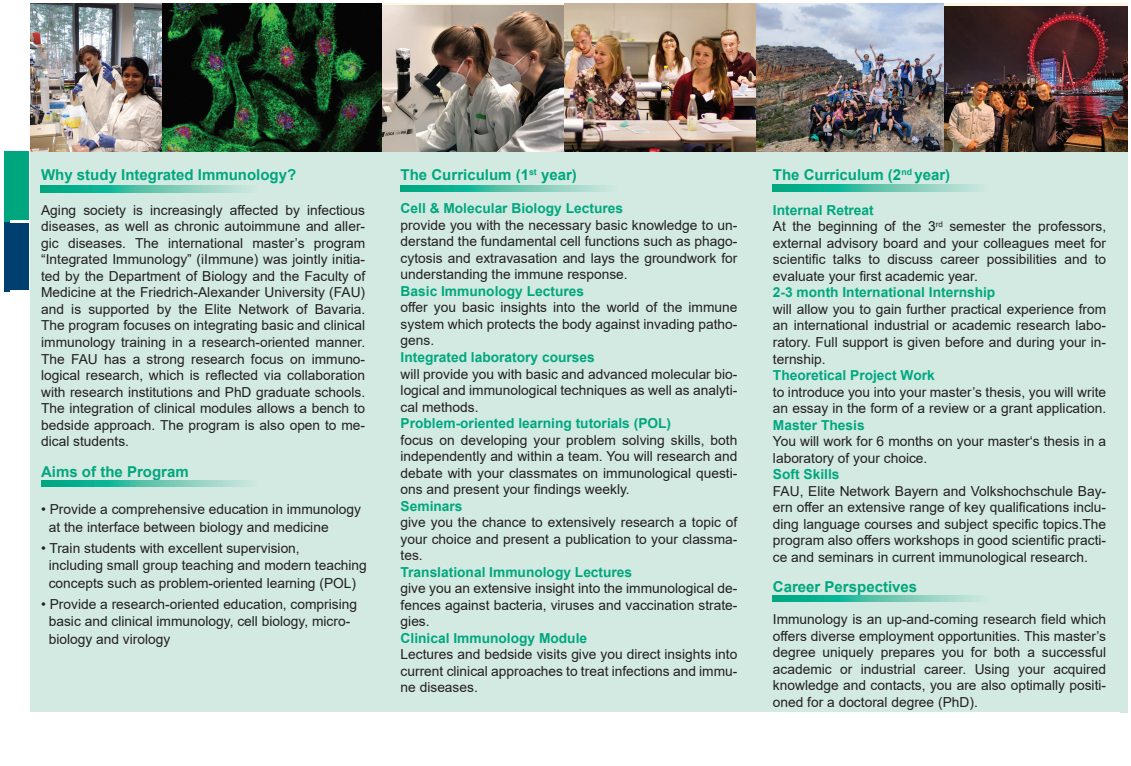
<style>
.page{position:relative;width:1131px;height:766px;background:#fff}
.page>*{position:absolute;margin:0;border:0;box-sizing:border-box;transform-origin:0 0}
.t1{font:700 15px "Arial";color:#00a77e}
.t2{font:13.75px/16.5px "Arial";color:#231f20;text-align:justify}
.t3{font:700 13.75px "Arial";color:#00a77e}
.s1{font-weight:700;color:#00a77e}
</style>
<div class="page">
<div style="left:755px;top:151px;width:372px;height:561px;background:#d2eae2"></div>
<div style="left:30px;top:151px;width:353px;height:561px;background:#d2eae2"></div>
<div style="left:383px;top:151px;width:372px;height:561px;background:#d2eae2"></div>
<div style="left:4px;top:221px;width:24px;height:70px;background:#004071"></div>
<div style="left:4px;top:151px;width:24px;height:70px;background:#00a77e"></div>
<svg style="left:11px;top:290px;width:17px;height:1px"></svg>
<svg style="left:11px;top:220px;width:17px;height:2px"></svg>
<svg style="left:41px;top:186px;width:207px;height:6px"></svg>
<svg style="left:42px;top:480px;width:207px;height:6px"></svg>
<svg style="left:400px;top:185px;width:208px;height:6px"></svg>
<svg style="left:772px;top:185px;width:207px;height:6px"></svg>
<svg style="left:772px;top:595px;width:207px;height:6px"></svg>
<img style="left:943px;top:6px;width:184px;height:145px">
<img style="left:755px;top:4px;width:188px;height:147px">
<img style="left:30px;top:4px;width:353px;height:147px">
<svg style="left:229px;top:11px;width:148px;height:140px;background:#16351c"></svg>
<img style="left:383px;top:4px;width:181px;height:147px">
<img style="left:564px;top:4px;width:191px;height:147px">
<p class="t1" style="left:41px;top:164px;width:257px">Why study Integrated Immunology?</p>
<p class="t2" style="left:41px;top:202px;width:325px">Aging society is increasingly affected by infectious diseases, as well as chronic autoimmune and aller&shy;gic diseases. The international master’s program “Integrated Immunology” (iImmune) was jointly initia&shy;ted by the Department of Biology and the Faculty of Medicine at the Friedrich-Alexander University (FAU) and is supported by the Elite Network of Bavaria.<br>The program focuses on integrating basic and clinical immunology training in a research-oriented manner.<br>The FAU has a strong research focus on immuno&shy;logical research, which is reflected via collaboration with research institutions and PhD graduate schools.<br>The integration of clinical modules allows a bench to bedside approach. The program is also open to me&shy;dical students.</p>
<p class="t1" style="left:41px;top:460px;width:149px">Aims of the Program</p>
<p class="t2" style="left:49px;top:500px;width:314px;line-height:17.5px;text-indent:-8px">• Provide a comprehensive education in immunology at the interface between biology and medicine</p>
<p class="t2" style="left:49px;top:539px;width:319px;line-height:17.5px;text-align:left;text-indent:-8px">• Train students with excellent supervision,<br>including small group teaching and modern teaching concepts such as problem-oriented learning (POL)</p>
<p class="t2" style="left:49px;top:595px;width:310px;line-height:17.5px;text-align:left;text-indent:-8px">• Provide a research-oriented education, comprising basic and clinical immunology, cell biology, micro&shy;biology and virology</p>
<p class="t1" style="left:400px;top:164px;width:178px">The Curriculum (1<sup>st</sup> year)</p>
<p class="t3" style="left:400px;top:199px;width:224px">Cell &amp; Molecular Biology Lectures</p>
<p class="t2" style="left:400px;top:217px;width:338px">provide you with the necessary basic knowledge to un&shy;derstand the fundamental cell functions such as phago&shy;cytosis and extravasation and lays the groundwork for understanding the immune response.</p>
<p class="t3" style="left:400px;top:281px;width:185px">Basic Immunology Lectures</p>
<p class="t2" style="left:400px;top:299px;width:338px">offer you basic insights into the world of the immune system which protects the body against invading patho&shy;gens.</p>
<p class="t3" style="left:400px;top:347px;width:196px">Integrated laboratory courses</p>
<p class="t2" style="left:400px;top:365px;width:338px">will provide you with basic and advanced molecular bio&shy;logical and immunological techniques as well as analyti&shy;cal methods.</p>
<p class="t3" style="left:400px;top:413px;width:272px">Problem-oriented learning tutorials (POL)</p>
<p class="t2" style="left:400px;top:431px;width:338px">focus on developing your problem solving skills, both independently and within a team. You will research and debate with your classmates on immunological questi&shy;ons and present your findings weekly.</p>
<p class="t3" style="left:400px;top:496px;width:63px">Seminars</p>
<p class="t2" style="left:400px;top:514px;width:338px">give you the chance to extensively research a topic of your choice and present a publication to your classma&shy;tes.</p>
<p class="t3" style="left:400px;top:562px;width:233px">Translational Immunology Lectures</p>
<p class="t2" style="left:400px;top:580px;width:338px">give you an extensive insight into the immunological de&shy;fences against bacteria, viruses and vaccination strate&shy;gies.</p>
<p class="t3" style="left:400px;top:628px;width:188px">Clinical Immunology Module</p>
<p class="t2" style="left:400px;top:646px;width:338px">Lectures and bedside visits give you direct insights into current clinical approaches to treat infections and immu&shy;ne diseases.</p>
<p class="t1" style="left:772px;top:164px;width:179px">The Curriculum (2<sup>nd</sup> year)</p>
<p class="t2" style="left:772px;top:202px;width:335px;text-align:left"><span class="s1">Internal Retreat<br></span>At the beginning of the 3<sup>rd</sup> semester the professors, external advisory board and your colleagues meet for scientific talks to discuss career possibilities and to evaluate your first academic year.</p>
<p class="t3" style="left:772px;top:283px;width:224px">2-3 month International Internship</p>
<p class="t2" style="left:772px;top:301px;width:335px">will allow you to gain further practical experience from an international industrial or academic research labo&shy;ratory. Full support is given before and during your in&shy;ternship.</p>
<p class="t3" style="left:772px;top:365px;width:163px">Theoretical Project Work</p>
<p class="t2" style="left:772px;top:383px;width:335px">to introduce you into your master’s thesis, you will write an essay in the form of a review or a grant application.</p>
<p class="t3" style="left:772px;top:415px;width:93px">Master Thesis</p>
<p class="t2" style="left:772px;top:433px;width:335px">You will work for 6 months on your master‘s thesis in a laboratory of your choice.</p>
<p class="t3" style="left:773px;top:464px;width:68px">Soft Skills</p>
<p class="t2" style="left:772px;top:482px;width:335px">FAU, Elite Network Bayern and Volkshochschule Bay&shy;ern offer an extensive range of key qualifications inclu&shy;ding language courses and subject specific topics.The program also offers workshops in good scientific practi&shy;ce and seminars in current immunological research.</p>
<p class="t1" style="left:772px;top:575px;width:146px">Career Perspectives</p>
<p class="t2" style="left:772px;top:611px;width:335px">Immunology is an up-and-coming research field which offers diverse employment opportunities. This master’s degree uniquely prepares you for both a successful academic or industrial career. Using your acquired knowledge and contacts, you are also optimally positi&shy;oned for a doctoral degree (PhD).</p>
</div>
